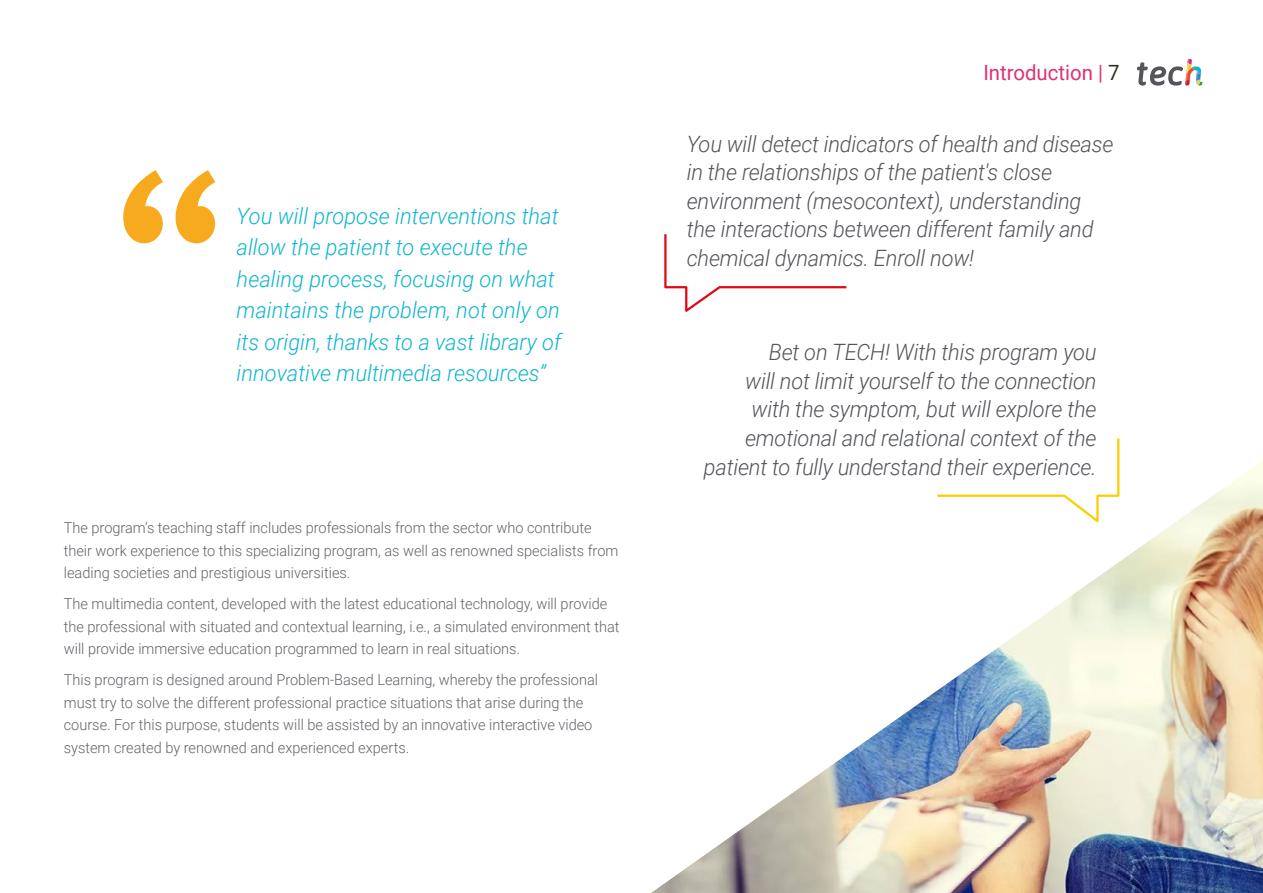
<style>
.page{position:relative;width:1263px;height:893px;background:#fff}
.page>*{position:absolute;margin:0;border:0;box-sizing:border-box;transform-origin:0 0}
.t1{font:italic 300 22.5px/28.5px "Roboto";letter-spacing:-.01em;color:#52555b}
.t2{font:italic 300 22.5px/31.5px "Roboto";color:#0fb6cf}
.t3{font:21px "Roboto";color:#df3174}
.t4{font:300 15px/22.5px "Roboto";color:#61646a}
.s1{color:#312e20}
</style>
<div class="page">
<svg style="left:123px;top:170px;width:92px;height:73px"></svg>
<svg style="left:664px;top:234px;width:183px;height:78px"></svg>
<svg style="left:1137px;top:59px;width:65px;height:27px"></svg>
<img style="left:651px;top:461px;width:612px;height:432px">
<svg style="left:935px;top:438px;width:185px;height:88px"></svg>
<h1 class="t2" style="left:237px;top:199px;width:326px">You will propose interventions that allow the patient to execute the healing process, focusing on what maintains the problem, not only on its origin, thanks to a vast library of innovative multimedia resources”</h1>
<p class="t4" style="left:64px;top:516px;width:556px">The program’s teaching staff includes professionals from the sector who contribute their work experience to this specializing program, as well as renowned specialists from leading societies and prestigious universities.</p>
<p class="t4" style="left:64px;top:592px;width:557px">The multimedia content, developed with the latest educational technology, will provide the professional with situated and contextual learning, i.e., a simulated environment that will provide immersive education programmed to learn in real situations.</p>
<p class="t4" style="left:64px;top:668px;width:536px">This program is designed around Problem-Based Learning, whereby the professional must try to solve the different professional practice situations that arise during the course. For this purpose, students will be assisted by an innovative interactive video system created by renowned and experienced experts.</p>
<h2 class="t3" style="left:983px;top:57px;width:138px">Introduction | <span class="s1">7</span></h2>
<h1 class="t1" style="left:687px;top:129px;width:428px">You will detect indicators of health and disease in the relationships of the patient's close environment (mesocontext), understanding the interactions between different family and chemical dynamics. Enroll now!</h1>
<h1 class="t1" style="left:704px;top:337px;width:394px;text-align:right">Bet on TECH! With this program you<br>will not limit yourself to the connection with the symptom, but will explore the emotional and relational context of the patient to fully understand their experience.</h1>
</div>
